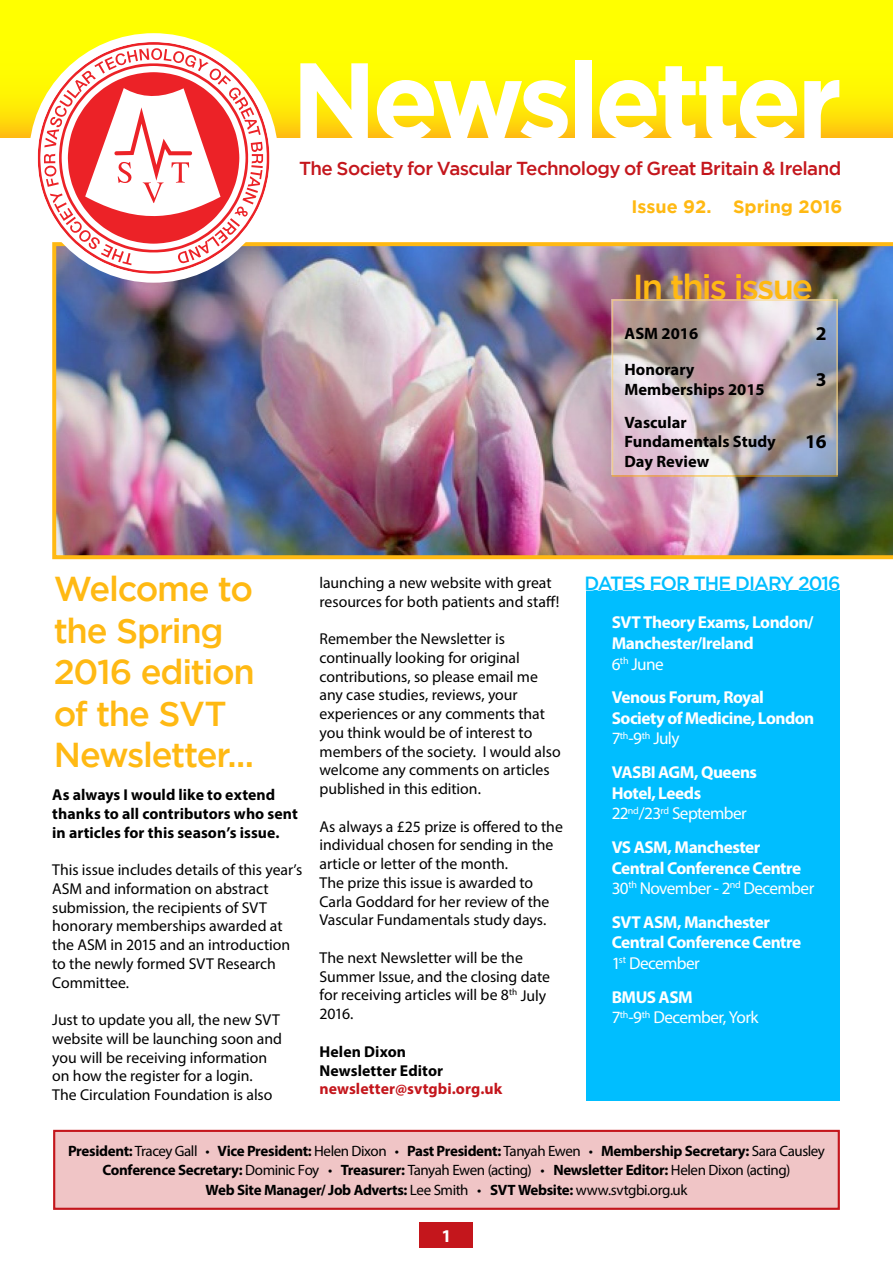
<style>
.page{position:relative;width:893px;height:1263px;background:#fff}
.page>*{position:absolute;margin:0;border:0;box-sizing:border-box;transform-origin:0 0}
.t1{font:700 108.45px "Gotham";letter-spacing:-.045em;color:#fff}
.t2{font:500 34.5px/41.4px "Gotham";letter-spacing:-.035em;color:#ffb913}
.t3{font:500 34.5px "Gotham";letter-spacing:-.055em;color:#ffb913}
.t4{font:700 19.5px "Myriad Pro";color:#000}
.t5{font:500 19.05px "Gotham";letter-spacing:-.055em;color:#00beff}
.t6{font:500 18.75px "Gotham";letter-spacing:-.03em;color:#c4161c}
.t7{font:700 18px "Gotham";color:#ffb913}
.t8{font:700 18px "Myriad Pro";color:#fff}
.t9{font:700 17.25px/20.7px "Myriad Pro";letter-spacing:-.03em;color:#fff}
.t10{font:17.25px/20.7px "Myriad Pro";letter-spacing:-.035em;color:#fff}
.t11{font:700 16.5px/19.5px "Myriad Pro";color:#000}
.t12{font:15.75px/18.8px "Myriad Pro";letter-spacing:-.005em;color:#000}
.t13{font:700 15.75px/18.8px "Myriad Pro";letter-spacing:.005em;color:#000}
.t14{font:700 15.75px "Myriad Pro";letter-spacing:.005em;color:#c4161c}
.t15{font:700 15px/19.5px "Myriad Pro";letter-spacing:-.025em;color:#000;text-align:center}
.s1{font-weight:400}
.s2{font-weight:700}
</style>
<div class="page">
<img style="left:52px;top:242px;width:841px;height:1006px">
<svg style="left:0;top:0;width:893px;height:137px;background:#fff402"></svg>
<div style="left:420px;top:1222px;width:53px;height:26px;background:#c4161c"></div>
<div style="left:29px;top:33px;width:249px;height:250px;background:#fff;border-radius:50%"></div>
<svg style="left:38px;top:42px;width:231px;height:232px"></svg>
<svg style="left:44px;top:48px;width:219px;height:217px"></svg>
<svg style="left:52px;top:1129px;width:789px;height:82px;background:#edbcbd"></svg>
<img style="left:612px;top:299px;width:226px;height:176px">
<div style="left:586px;top:590px;width:254px;height:510px;background:#00beff"></div>
<svg style="left:585px;top:576px;width:255px;height:15px"></svg>
<h1 class="t1" style="left:291px;top:38px;width:552px">Newsletter</h1>
<p class="t6" style="left:299px;top:158px;width:544px">The Society for Vascular Technology of Great Britain &amp; Ireland</p>
<p class="t7" style="left:631px;top:196px;width:212px">Issue 92. Spring 2016</p>
<h2 class="t3" style="left:633px;top:268px;width:182px">In this issue</h2>
<p class="t11" style="left:624px;top:323px;width:75px">ASM 2016</p>
<p class="t4" style="left:816px;top:321px;width:12px">2</p>
<p class="t11" style="left:624px;top:359px;width:142px">Honorary<br>Memberships 2015</p>
<p class="t4" style="left:816px;top:367px;width:12px">3</p>
<p class="t11" style="left:624px;top:412px;width:153px">Vascular<br>Fundamentals Study<br>Day Review</p>
<p class="t4" style="left:805px;top:429px;width:23px">16</p>
<h2 class="t2" style="left:54px;top:568px;width:203px">Welcome to the Spring<br>2016 edition of the SVT<br>Newsletter...</h2>
<p class="t13" style="left:52px;top:785px;width:247px">As always I would like to extend thanks to all contributors who sent in articles for this season’s issue.</p>
<p class="t12" style="left:52px;top:860px;width:252px">This issue includes details of this year’s<br>ASM and information on abstract submission, the recipients of SVT honorary memberships awarded at the ASM in 2015 and an introduction to the newly formed SVT Research<br>Committee.</p>
<p class="t12" style="left:52px;top:1010px;width:231px">Just to update you all, the new SVT website will be launching soon and you will be receiving information on how the register for a login.<br>The Circulation Foundation is also</p>
<p class="t12" style="left:319px;top:573px;width:241px">launching a new website with great resources for both patients and staff!</p>
<p class="t12" style="left:319px;top:629px;width:243px">Remember the Newsletter is continually looking for original contributions, so please email me any case studies, reviews, your experiences or any comments that you think would be of interest to members of the society. I would also welcome any comments on articles published in this edition.</p>
<p class="t12" style="left:319px;top:817px;width:245px">As always a £25 prize is offered to the individual chosen for sending in the article or letter of the month.<br>The prize this issue is awarded to Carla Goddard for her review of the Vascular Fundamentals study days.</p>
<p class="t12" style="left:319px;top:948px;width:232px">The next Newsletter will be the<br>Summer Issue, and the closing date for receiving articles will be 8<sup>th</sup> July<br>2016.</p>
<p class="t13" style="left:320px;top:1042px;width:125px">Helen Dixon<br>Newsletter Editor</p>
<p class="t14" style="left:320px;top:1079px;width:184px">newsletter@svtgbi.org.uk</p>
<p class="t5" style="left:584px;top:572px;width:258px">DATES FOR THE DIARY 2016</p>
<p class="t9" style="left:612px;top:611px;width:203px">SVT Theory Exams, London/<br>Manchester/Ireland<br><span class="s1">6</span><sup>th</sup> <span class="s1">June</span></p>
<p class="t9" style="left:612px;top:686px;width:204px">Venous Forum, Royal<br>Society of Medicine, London<br><span class="s1">7</span><sup>th</sup><span class="s1">-9</span><sup>th</sup> <span class="s1">July</span></p>
<p class="t9" style="left:612px;top:761px;width:147px">VASBI AGM, Queens<br>Hotel, Leeds<br><span class="s1">22</span><sup>nd</sup><span class="s1">/23</span><sup>rd</sup> <span class="s1">September</span></p>
<p class="t9" style="left:612px;top:836px;width:204px">VS ASM, Manchester<br>Central Conference Centre<br><span class="s1">30</span><sup>th</sup> <span class="s1">November - 2</span><sup>nd</sup> <span class="s1">December</span></p>
<p class="t9" style="left:612px;top:911px;width:191px">SVT ASM, Manchester<br>Central Conference Centre<br><span class="s1">1</span><sup>st</sup> <span class="s1">December</span></p>
<p class="t10" style="left:612px;top:986px;width:148px"><span class="s2">BMUS ASM<br></span>7<sup>th</sup>-9<sup>th</sup> December, York</p>
<p class="t15" style="left:68px;top:1141px;width:758px">President: <span class="s1">Tracey Gall •</span> Vice President: <span class="s1">Helen Dixon •</span> Past President: <span class="s1">Tanyah Ewen •</span> Membership Secretary: <span class="s1">Sara Causley<br></span>Conference Secretary: <span class="s1">Dominic Foy •</span> Treasurer: <span class="s1">Tanyah Ewen (acting) •</span> Newsletter Editor: <span class="s1">Helen Dixon (acting)<br></span>Web Site Manager/ Job Adverts: <span class="s1">Lee Smith •</span> SVT Website: <span class="s1">www.svtgbi.org.uk</span></p>
<p class="t8" style="left:441px;top:1224px;width:11px">1</p>
</div>
